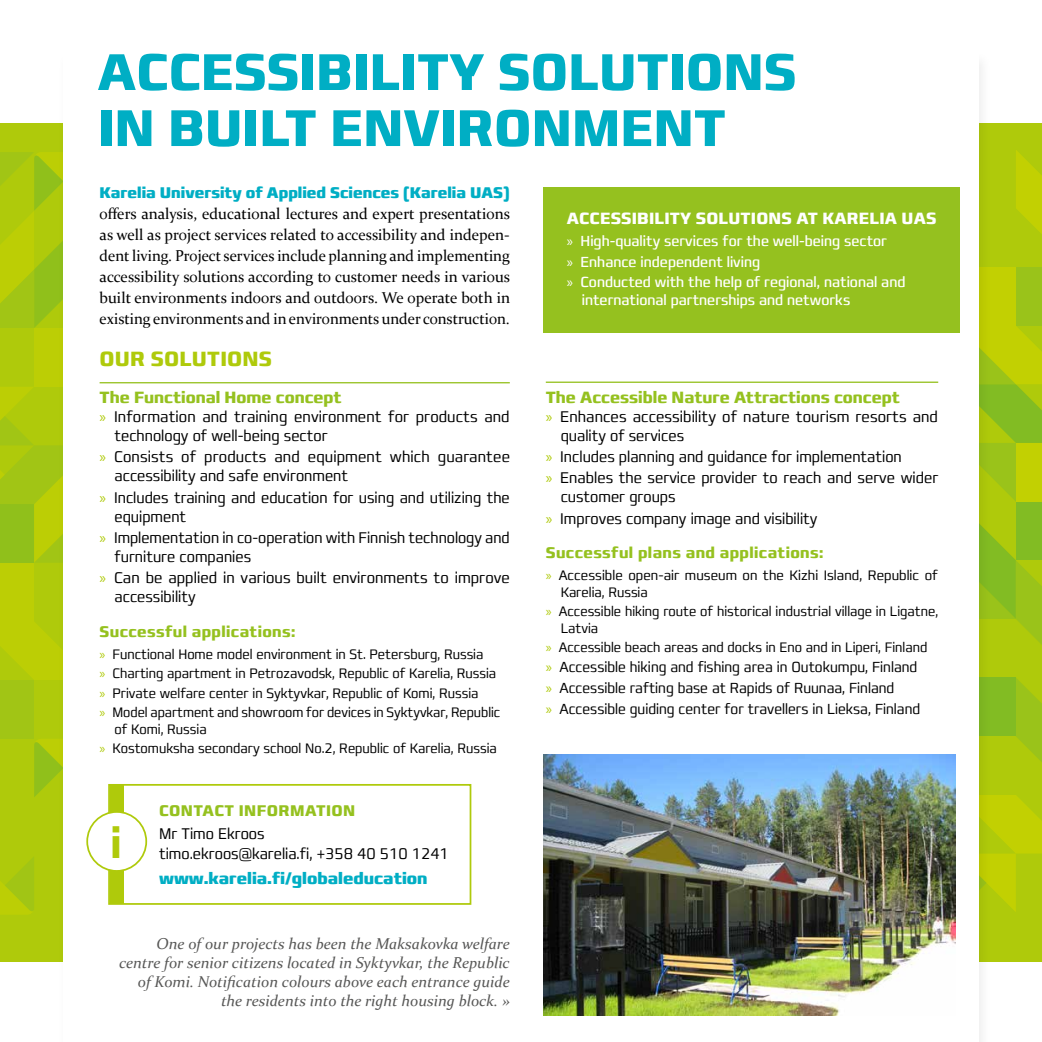
<style>
.page{position:relative;width:1042px;height:1042px;background:#fff}
.page>*{position:absolute;margin:0;border:0;box-sizing:border-box;transform-origin:0 0}
.t1{font:700 condensed 52.5px/56px "Francker CYR";color:#00aec4}
.t2{font:43.75px "Francker CYR Condensed Smbold";color:#afca0b}
.t3{font:700 condensed 21px "Francker CYR";letter-spacing:.01em;color:#afca0b}
.t4{font:700 condensed 16.62px "Francker CYR";color:#95c11f}
.t5{font:700 condensed 16.62px "Francker CYR";letter-spacing:.01em;color:#fff}
.t6{font:800 condensed 16.62px "Francker CYR";color:#00aec4}
.t7{font:300 condensed 15.75px/18.9px "Francker CYR";color:#000}
.t8{font:15.75px/21px "Constantia";color:#000;text-align:justify}
.t9{font:italic 15.75px/18.9px "Constantia";color:#575756;text-align:right}
.t10{font:700 condensed 15.75px "Francker CYR";letter-spacing:.025em;color:#95c11f}
.t11{font:800 condensed 15.75px "Francker CYR";color:#00aec4}
.t12{font:300 condensed 14.88px/20.8px "Francker CYR";color:#000}
.t13{font:condensed 14.88px/20.3px "Francker CYR";color:#fff}
.t14{font:300 condensed 14px/19.2px "Francker CYR";color:#000}
.s1{font-family:"Myriad Pro";font-weight:400;font-stretch:normal;color:#afca0b}
.s2{font-family:"Myriad Pro";font-stretch:normal}
</style>
<div class="page">
<div style="left:992px;top:912px;width:50px;height:50px;background:#afca0b"></div>
<svg style="left:992px;top:150px;width:50px;height:762px;background:#a8c70f"></svg>
<div style="left:0;top:797px;width:57px;height:165px;background:#afca0b"></div>
<svg style="left:0;top:856px;width:34px;height:59px;background:#acc90d"></svg>
<svg style="left:0;top:152px;width:57px;height:645px;background:#abc80d"></svg>
<div style="left:57px;top:50px;width:935px;height:992px;background:#000;opacity:.07"></div>
<div style="left:63px;top:51px;width:916px;height:991px;background:#fff"></div>
<hr style="left:100px;top:382px;width:410px;height:1px;background:#95c11f">
<div style="left:108px;top:784px;width:363px;height:121px;background:#fff;border:2px solid #afca0b"></div>
<hr style="left:546px;top:381px;width:392px;height:2px;background:#95c11f">
<div style="left:110px;top:784px;width:14px;height:119px;background:#afca0b"></div>
<div style="left:87px;top:812px;width:59px;height:59px;background:#fff;border-radius:50%"></div>
<div style="left:86px;top:811px;width:61px;height:61px;border:2px solid #afca0b;border-radius:50%"></div>
<div style="left:543px;top:187px;width:416px;height:145px;background:#95c11f"></div>
<img style="left:543px;top:755px;width:412px;height:260px">
<h1 class="t1" style="left:98px;top:45px;width:700px">ACCESSIBILITY SOLUTIONS<br>IN BUILT ENVIRONMENT</h1>
<p class="t11" style="left:100px;top:182px;width:412px">Karelia University of Applied Sciences (Karelia UAS)</p>
<p class="t8" style="left:100px;top:202px;width:412px">offers analysis, educational lectures and expert presentations as well as project services related to accessibility and indepen&shy;dent living. Project services include planning and implementing accessibility solutions according to customer needs in various built environments indoors and outdoors. We operate both in existing environments and in environments under construction.</p>
<h3 class="t3" style="left:100px;top:346px;width:174px">OUR SOLUTIONS</h3>
<p class="t4" style="left:100px;top:387px;width:244px">The Functional Home concept</p>
<p class="t7" style="left:114px;top:408px;width:397px;text-indent:-15px"><span class="s1">»</span> Information and training environment for products and technology of well-being sector</p>
<p class="t7" style="left:114px;top:448px;width:397px;text-indent:-15px"><span class="s1">»</span> Consists of products and equipment which guarantee accessibility and safe environment</p>
<p class="t7" style="left:114px;top:488px;width:397px;text-indent:-15px"><span class="s1">»</span> Includes training and education for using and utilizing the equipment</p>
<p class="t7" style="left:114px;top:528px;width:397px;text-indent:-15px"><span class="s1">»</span> Implementation in co-operation with Finnish technology and furniture companies</p>
<p class="t7" style="left:114px;top:569px;width:397px;text-indent:-15px"><span class="s1">»</span> Can be applied in various built environments to improve accessibility</p>
<p class="t10" style="left:100px;top:622px;width:197px">Successful applications:</p>
<p class="t14" style="left:100px;top:645px;width:402px"><span class="s1">»</span> Functional Home model environment in St. Petersburg, Russia<br><span class="s1">»</span> Charting apartment in Petrozavodsk, Republic of Karelia, Russia <span class="s1">»</span> Private welfare center in Syktyvkar, Republic of Komi, Russia<br><span class="s1">»</span> Model apartment and showroom for devices in Syktyvkar, Republic</p>
<p class="t14" style="left:100px;top:720px;width:399px;text-indent:15px">of Komi, Russia<br><span class="s1">»</span> Kostomuksha secondary school No.2, Republic of Karelia, Russia</p>
<h2 class="t2" style="left:110px;top:815px;width:13px">i</h2>
<p class="t10" style="left:159px;top:800px;width:198px">CONTACT INFORMATION</p>
<p class="t7" style="left:159px;top:824px;width:291px;line-height:19.9px">Mr Timo Ekroos<br>timo.ekroos@karelia.fi, +358 40 510 1241</p>
<p class="t6" style="left:159px;top:868px;width:270px">www.karelia.fi/globaleducation</p>
<p class="t9" style="left:119px;top:934px;width:392px">One of our projects has been the Maksakovka welfare centre for senior citizens located in Syktyvkar, the Republic of Komi. Notification colours above each entrance guide the residents into the right housing block. »</p>
<p class="t5" style="left:567px;top:208px;width:371px">ACCESSIBILITY SOLUTIONS AT KARELIA UAS</p>
<p class="t13" style="left:567px;top:231px;width:340px"><span class="s2">»</span> High-quality services for the well-being sector<br><span class="s2">»</span> Enhance independent living<br><span class="s2">»</span> Conducted with the help of regional, national and</p>
<p class="t13" style="left:582px;top:290px;width:270px">international partnerships and networks</p>
<p class="t4" style="left:546px;top:387px;width:356px">The Accessible Nature Attractions concept</p>
<p class="t7" style="left:561px;top:407px;width:379px;text-indent:-15px"><span class="s1">»</span> Enhances accessibility of nature tourism resorts and quality of services</p>
<p class="t7" style="left:546px;top:446px;width:394px;line-height:21.3px"><span class="s1">»</span> Includes planning and guidance for implementation<br><span class="s1">»</span> Enables the service provider to reach and serve wider</p>
<p class="t7" style="left:546px;top:486px;width:273px;line-height:21.3px;text-indent:15px">customer groups<br><span class="s1">»</span> Improves company image and visibility</p>
<p class="t10" style="left:546px;top:543px;width:279px">Successful plans and applications:</p>
<p class="t14" style="left:561px;top:567px;width:379px;line-height:16.8px;text-indent:-15px"><span class="s1">»</span> Accessible open-air museum on the Kizhi Island, Republic of<br>Karelia, Russia</p>
<p class="t14" style="left:561px;top:603px;width:379px;line-height:16.8px;text-indent:-15px"><span class="s1">»</span> Accessible hiking route of historical industrial village in Ligatne,<br>Latvia</p>
<p class="t14" style="left:546px;top:638px;width:383px"><span class="s1">»</span> Accessible beach areas and docks in Eno and in Liperi, Finland</p>
<p class="t12" style="left:546px;top:657px;width:376px"><span class="s1">»</span> Accessible hiking and fishing area in Outokumpu, Finland <span class="s1">»</span> Accessible rafting base at Rapids of Ruunaa, Finland<br><span class="s1">»</span> Accessible guiding center for travellers in Lieksa, Finland</p>
</div>
